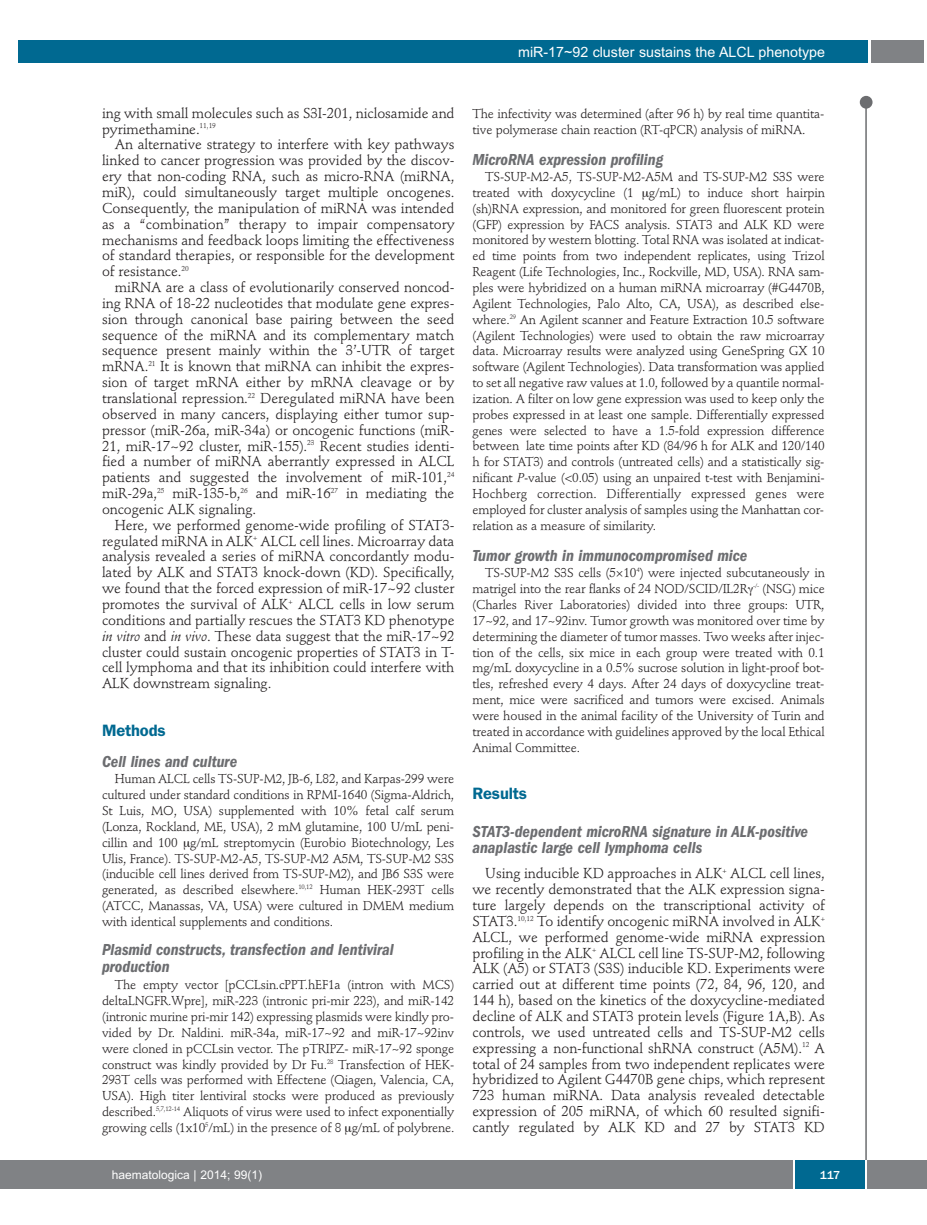
<style>
.page{position:relative;width:927px;height:1225px;background:#fff}
.page>*{position:absolute;margin:0;border:0;box-sizing:border-box;transform-origin:0 0}
.t1{font:italic 600 condensed 16.5px/16.5px "Franklin Gothic";color:#6c6d70}
.t2{font:600 16.5px "Franklin Gothic";letter-spacing:-.01em;color:#006991}
.t3{font:14.25px/15.9px "Stempel Schneidler";letter-spacing:-.005em;color:#231f20;text-align:justify}
.t4{font:14.25px "Arial";color:#fff}
.t5{font:12.75px/15.9px "Stempel Schneidler";letter-spacing:-.015em;color:#231f20;text-align:justify}
.t6{font:12px "Arial";color:#fff}
.t7{font:500 12px "Franklin Gothic";color:#fff}
.s1{font-style:italic}
</style>
<div class="page">
<div style="left:860px;top:96px;width:12px;height:13px;background:#6c6d70;border-radius:50%"></div>
<hr style="left:865px;top:98px;width:2px;height:1062px;background:#6c6d70">
<div style="left:871px;top:40px;width:52px;height:22px;background:#808285"></div>
<div style="left:18px;top:40px;width:849px;height:22px;background:#006991"></div>
<div style="left:17px;top:1160px;width:910px;height:28px;background:#808285"></div>
<div style="left:795px;top:1160px;width:70px;height:28px;background:#006991"></div>
<hr style="left:793px;top:1160px;width:2px;height:28px;background:#fff">
<hr style="left:865px;top:1160px;width:2px;height:28px;background:#fff">
<div style="left:0;top:1160px;width:17px;height:28px;background:#808285"></div>
<p class="t4" style="left:518px;top:44px;width:308px">miR-17~92 cluster sustains the ALCL phenotype</p>
<p class="t3" style="left:102px;top:106px;width:354px">ing with small molecules such as S3I-201, niclosamide and pyrimethamine.<sup>11,19</sup></p>
<p class="t3" style="left:102px;top:138px;width:354px;text-indent:13px">An alternative strategy to interfere with key pathways linked to cancer progression was provided by the discov&shy;ery that non-coding RNA, such as micro-RNA (miRNA, miR), could simultaneously target multiple oncogenes.<br>Consequently, the manipulation of miRNA was intended as a “combination” therapy to impair compensatory mechanisms and feedback loops limiting the effectiveness of standard therapies, or responsible for the development of resistance.<sup>20</sup></p>
<p class="t3" style="left:102px;top:280px;width:354px;text-indent:13px">miRNA are a class of evolutionarily conserved noncod&shy;ing RNA of 18-22 nucleotides that modulate gene expres&shy;sion through canonical base pairing between the seed sequence of the miRNA and its complementary match sequence present mainly within the 3’-UTR of target mRNA.<sup>21</sup> It is known that miRNA can inhibit the expres&shy;sion of target mRNA either by mRNA cleavage or by translational repression.<sup>22</sup> Deregulated miRNA have been observed in many cancers, displaying either tumor sup&shy;pressor (miR-26a, miR-34a) or oncogenic functions (miR-21, miR-17~92 cluster, miR-155).<sup>23</sup> Recent studies identi&shy;fied a number of miRNA aberrantly expressed in ALCL patients and suggested the involvement of miR-101,<sup>24 </sup>miR-29a,<sup>25</sup> miR-135-b,<sup>26</sup> and miR-16<sup>27</sup> in mediating the oncogenic ALK signaling.</p>
<p class="t3" style="left:102px;top:518px;width:354px;text-indent:13px">Here, we performed genome-wide profiling of STAT3- regulated miRNA in ALK<sup>+</sup> ALCL cell lines. Microarray data analysis revealed a series of miRNA concordantly modu&shy;lated by ALK and STAT3 knock-down (KD). Specifically, we found that the forced expression of miR-17~92 cluster promotes the survival of ALK<sup>+</sup> ALCL cells in low serum conditions and partially rescues the STAT3 KD phenotype <span class="s1">in vitro</span> and <span class="s1">in vivo</span>. These data suggest that the miR-17~92 cluster could sustain oncogenic properties of STAT3 in T&shy;cell lymphoma and that its inhibition could interfere with ALK downstream signaling.</p>
<p class="t2" style="left:102px;top:724px;width:65px">Methods</p>
<p class="t1" style="left:102px;top:755px;width:137px">Cell lines and culture</p>
<p class="t5" style="left:102px;top:772px;width:354px;text-indent:13px">Human ALCL cells TS-SUP-M2, JB-6, L82, and Karpas-299 were cultured under standard conditions in RPMI-1640 (Sigma-Aldrich, St Luis, MO, USA) supplemented with 10% fetal calf serum (Lonza, Rockland, ME, USA), 2 mM glutamine, 100 U/mL peni&shy;cillin and 100 g/mL streptomycin (Eurobio Biotechnology, Les Ulis, France). TS-SUP-M2-A5, TS-SUP-M2 A5M, TS-SUP-M2 S3S (inducible cell lines derived from TS-SUP-M2), and JB6 S3S were generated, as described elsewhere.<sup>10,12</sup> Human HEK-293T cells (ATCC, Manassas, VA, USA) were cultured in DMEM medium with identical supplements and conditions.</p>
<p class="t1" style="left:102px;top:942px;width:293px">Plasmid constructs, transfection and lentiviral production</p>
<p class="t5" style="left:102px;top:978px;width:354px;text-indent:13px">The empty vector [pCCLsin.cPPT.hEF1a (intron with MCS) deltaLNGFR.Wpre], miR-223 (intronic pri-mir 223), and miR-142 (intronic murine pri-mir 142) expressing plasmids were kindly pro&shy;vided by Dr. Naldini. miR-34a, miR-17~92 and miR-17~92inv were cloned in pCCLsin vector. The pTRIPZ- miR-17~92 sponge construct was kindly provided by Dr Fu.<sup>28</sup> Transfection of HEK-293T cells was performed with Effectene (Qiagen, Valencia, CA, USA). High titer lentiviral stocks were produced as previously described.<sup>5,7,12-14</sup> Aliquots of virus were used to infect exponentially growing cells (1x10<sup>5</sup>/mL) in the presence of 8 g/mL of polybrene.</p>
<p class="t5" style="left:472px;top:107px;width:353px">The infectivity was determined (after 96 h) by real time quantita&shy;tive polymerase chain reaction (RT-qPCR) analysis of miRNA.</p>
<p class="t1" style="left:472px;top:153px;width:192px">MicroRNA expression profiling</p>
<p class="t5" style="left:472px;top:170px;width:354px;text-indent:13px">TS-SUP-M2-A5, TS-SUP-M2-A5M and TS-SUP-M2 S3S were treated with doxycycline (1 g/mL) to induce short hairpin (sh)RNA expression, and monitored for green fluorescent protein (GFP) expression by FACS analysis. STAT3 and ALK KD were monitored by western blotting. Total RNA was isolated at indicat&shy;ed time points from two independent replicates, using Trizol Reagent (Life Technologies, Inc., Rockville, MD, USA). RNA sam&shy;ples were hybridized on a human miRNA microarray (#G4470B, Agilent Technologies, Palo Alto, CA, USA), as described else&shy;where.<sup>29</sup> An Agilent scanner and Feature Extraction 10.5 software (Agilent Technologies) were used to obtain the raw microarray data. Microarray results were analyzed using GeneSpring GX 10 software (Agilent Technologies). Data transformation was applied to set all negative raw values at 1.0, followed by a quantile normal&shy;ization. A filter on low gene expression was used to keep only the probes expressed in at least one sample. Differentially expressed genes were selected to have a 1.5-fold expression difference between late time points after KD (84/96 h for ALK and 120/140 h for STAT3) and controls (untreated cells) and a statistically sig&shy;nificant <span class="s1">P</span>-value (&lt;0.05) using an unpaired t-test with Benjamini-Hochberg correction. Differentially expressed genes were employed for cluster analysis of samples using the Manhattan cor&shy;relation as a measure of similarity.</p>
<p class="t1" style="left:472px;top:549px;width:276px">Tumor growth in immunocompromised mice</p>
<p class="t5" style="left:472px;top:566px;width:354px;text-indent:13px">TS-SUP-M2 S3S cells (5×10<sup>4</sup>) were injected subcutaneously in matrigel into the rear flanks of 24 NOD/SCID/IL2R <sup>-/-</sup> (NSG) mice (Charles River Laboratories) divided into three groups: UTR, 17~92, and 17~92inv. Tumor growth was monitored over time by determining the diameter of tumor masses. Two weeks after injec&shy;tion of the cells, six mice in each group were treated with 0.1 mg/mL doxycycline in a 0.5% sucrose solution in light-proof bot&shy;tles, refreshed every 4 days. After 24 days of doxycycline treat&shy;ment, mice were sacrificed and tumors were excised. Animals were housed in the animal facility of the University of Turin and treated in accordance with guidelines approved by the local Ethical Animal Committee.</p>
<p class="t2" style="left:472px;top:788px;width:56px">Results</p>
<p class="t1" style="left:472px;top:824px;width:337px">STAT3-dependent microRNA signature in ALK-positive anaplastic large cell lymphoma cells</p>
<p class="t3" style="left:472px;top:867px;width:354px;text-indent:13px">Using inducible KD approaches in ALK<sup>+</sup> ALCL cell lines, we recently demonstrated that the ALK expression signa&shy;ture largely depends on the transcriptional activity of STAT3.<sup>10,12</sup> To identify oncogenic miRNA involved in ALK<sup>+ </sup>ALCL, we performed genome-wide miRNA expression profiling in the ALK<sup>+</sup> ALCL cell line TS-SUP-M2, following ALK (A5) or STAT3 (S3S) inducible KD. Experiments were carried out at different time points (72, 84, 96, 120, and 144 h), based on the kinetics of the doxycycline-mediated decline of ALK and STAT3 protein levels (Figure 1A,B). As controls, we used untreated cells and TS-SUP-M2 cells expressing a non-functional shRNA construct (A5M).<sup>12</sup> A total of 24 samples from two independent replicates were hybridized to Agilent G4470B gene chips, which represent 723 human miRNA. Data analysis revealed detectable expression of 205 miRNA, of which 60 resulted signifi&shy;cantly regulated by ALK KD and 27 by STAT3 KD</p>
<p class="t6" style="left:112px;top:1167px;width:152px">haematologica | 2014; 99(1)</p>
<p class="t7" style="left:820px;top:1167px;width:22px">117</p>
</div>
